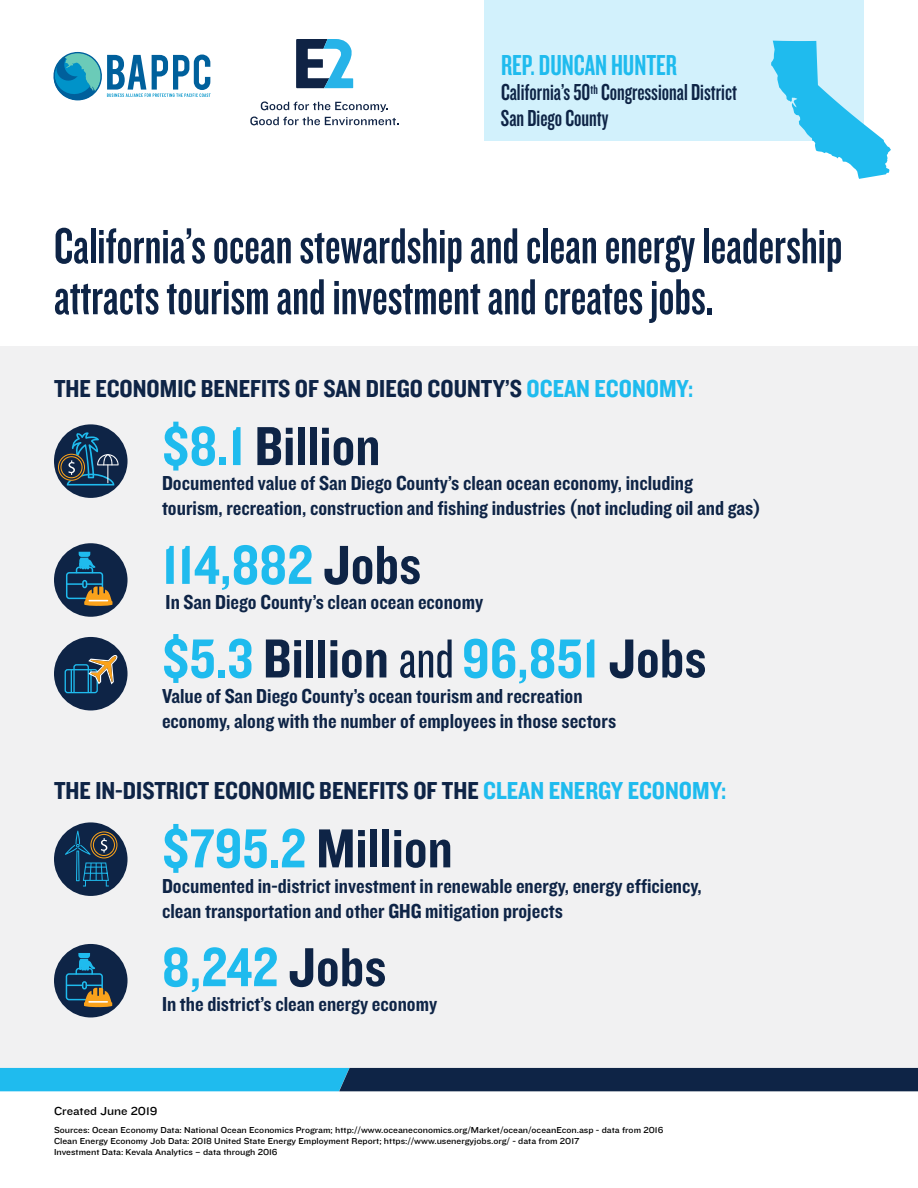
<style>
.page{position:relative;width:918px;height:1188px;background:#fff}
.page>*{position:absolute;margin:0;border:0;box-sizing:border-box;transform-origin:0 0}
.t1{font:57px "Knockout 50 Welterweight";color:#0e2446}
.t2{font:57px "Knockout 50 Welterweight";color:#1fbbee}
.t3{font:52.5px/51px "Knockout 48 Featherweight";color:#0e2446}
.t4{font:30px "Knockout 48 Featherweight";color:#1fbbee}
.t5{font:25.5px "Knockout 50 Welterweight";color:#0e2446}
.t6{font:24px/25.5px "Knockout 48 Featherweight";color:#0e2446}
.t7{font:21px/25.2px "Knockout 50 Welterweight";color:#0e2446}
.t8{font:12px "Knockout 32 Junior Cruisewt";color:#000}
.t9{font:9px/10.8px "Knockout 32 Junior Cruisewt";color:#000}
.s1{color:#1fbbee}
.s2{color:#0e2446}
.s3{font-family:"Knockout 28 Junior Feathrwt"}
</style>
<div class="page">
<div style="left:0;top:346px;width:918px;height:734px;background:#f1f1f2"></div>
<svg style="left:53px;top:51px;width:158px;height:50px"></svg>
<svg style="left:0;top:1068px;width:918px;height:23px;background:#145c84"></svg>
<div style="left:54px;top:424px;width:74px;height:74px;background:#0e2446;border-radius:50%"></div>
<svg style="left:58px;top:432px;width:61px;height:54px"></svg>
<div style="left:54px;top:543px;width:74px;height:74px;background:#0e2446;border-radius:50%"></div>
<div style="left:66px;top:572px;width:37px;height:27px;border:1px solid #1fbbee;border-radius:3px"></div>
<div style="left:82px;top:580px;width:5px;height:8px;border:1px solid #1fbbee;border-radius:2px"></div>
<svg style="left:75px;top:552px;width:21px;height:22px"></svg>
<svg style="left:67px;top:583px;width:46px;height:23px"></svg>
<div style="left:54px;top:637px;width:74px;height:73px;background:#0e2446;border-radius:50%"></div>
<div style="left:65px;top:669px;width:33px;height:24px;border:1px solid #1fbbee;border-radius:2px"></div>
<svg style="left:71px;top:655px;width:47px;height:38px"></svg>
<div style="left:54px;top:822px;width:74px;height:74px;background:#0e2446;border-radius:50%"></div>
<svg style="left:65px;top:831px;width:52px;height:56px"></svg>
<div style="left:54px;top:944px;width:74px;height:73px;background:#0e2446;border-radius:50%"></div>
<div style="left:66px;top:973px;width:37px;height:27px;border:1px solid #1fbbee;border-radius:3px"></div>
<div style="left:82px;top:981px;width:5px;height:8px;border:1px solid #1fbbee;border-radius:2px"></div>
<svg style="left:75px;top:953px;width:20px;height:22px"></svg>
<svg style="left:66px;top:985px;width:46px;height:22px"></svg>
<hr style="left:88px;top:1001px;width:20px;height:2px;background:#fff">
<svg style="left:250px;top:101px;width:148px;height:24px"></svg>
<svg style="left:296px;top:39px;width:57px;height:49px"></svg>
<div style="left:484px;top:0;width:380px;height:140px;background:#d2f1fc"></div>
<svg style="left:771px;top:41px;width:120px;height:138px"></svg>
<h3 class="t4" style="left:501px;top:47px;width:178px">REP. DUNCAN HUNTER</h3>
<p class="t6" style="left:501px;top:79px;width:237px">California’s 50<sup>th</sup> Congressional District<br>San Diego County</p>
<h2 class="t3" style="left:54px;top:219px;width:790px">California’s ocean stewardship and clean energy leadership attracts tourism and investment and creates jobs.</h2>
<p class="t5" style="left:54px;top:371px;width:641px">THE ECONOMIC BENEFITS OF SAN DIEGO COUNTY’S <span class="s1">OCEAN ECONOMY:</span></p>
<h1 class="t1" style="left:162px;top:409px;width:220px"><span class="s1">$8.1</span> Billion</h1>
<p class="t7" style="left:162px;top:470px;width:601px">Documented value of San Diego County’s clean ocean economy, including<br>tourism, recreation, construction and fishing industries (not including oil and gas)</p>
<h1 class="t2" style="left:162px;top:527px;width:261px">114,882 <span class="s2">Jobs</span></h1>
<p class="t7" style="left:166px;top:589px;width:319px">In San Diego County’s clean ocean economy</p>
<h1 class="t1" style="left:162px;top:621px;width:546px"><span class="s1">$5.3</span> Billion <span class="s3">and</span> <span class="s1">96,851</span> Jobs</h1>
<p class="t7" style="left:162px;top:682px;width:456px">Value of San Diego County’s ocean tourism and recreation economy, along with the number of employees in those sectors</p>
<p class="t5" style="left:54px;top:774px;width:674px">THE IN-DISTRICT ECONOMIC BENEFITS OF THE <span class="s1">CLEAN ENERGY ECONOMY:</span></p>
<h1 class="t1" style="left:162px;top:811px;width:292px"><span class="s1">$795.2</span> Million</h1>
<p class="t7" style="left:162px;top:872px;width:541px">Documented in-district investment in renewable energy, energy efficiency, clean transportation and other GHG mitigation projects</p>
<h1 class="t2" style="left:162px;top:930px;width:226px">8,242 <span class="s2">Jobs</span></h1>
<p class="t7" style="left:162px;top:991px;width:277px">In the district’s clean energy economy</p>
<p class="t8" style="left:54px;top:1103px;width:105px">Created June 2019</p>
<p class="t9" style="left:54px;top:1124px;width:611px">Sources: Ocean Economy Data: National Ocean Economics Program; http://www.oceaneconomics.org/Market/ocean/oceanEcon.asp - data from 2016<br>Clean Energy Economy Job Data: 2018 United State Energy Employment Report; https://www.usenergyjobs.org/ - data from 2017<br>Investment Data: Kevala Analytics – data through 2016</p>
</div>
